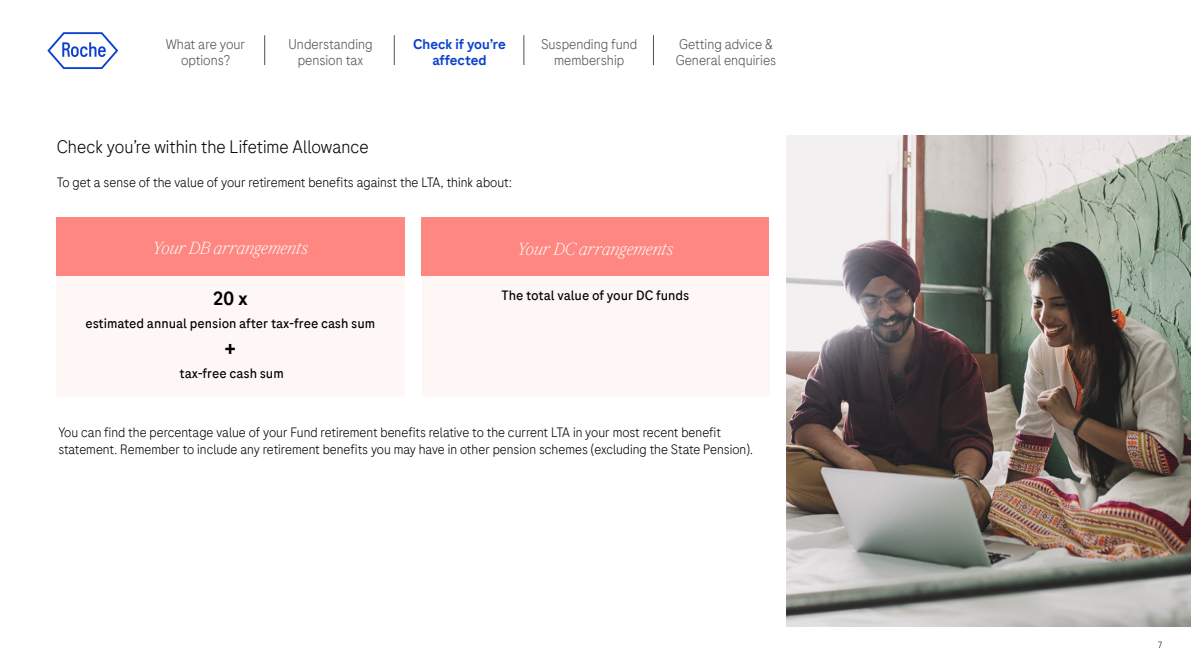
<style>
.page{position:relative;width:1191px;height:669px;background:#fff}
.page>*{position:absolute;margin:0;border:0;box-sizing:border-box;transform-origin:0 0}
.t1{font:500 22px "Roche Sans";color:#000}
.t2{font:500 19px "Roche Sans";color:#000}
.t3{font:300 18px "Roche Sans";color:#000}
.t4{font:italic 300 17px "Roche Serif";letter-spacing:-.01em;color:#fff}
.t5{font:300 14px/16px "Roche Sans";color:#544f4f;text-align:center}
.t6{font:500 14px/16px "Roche Sans";color:#0b41cd;text-align:center}
.t7{font:300 13.5px/17px "Roche Sans";color:#000}
.t8{font:13.5px "Roche Sans";color:#000}
.t9{font:300 9px "Roche Sans";color:#000}
</style>
<div class="page">
<div style="left:56px;top:275px;width:348px;height:121px;background:#fff7f5"></div>
<div style="left:421px;top:275px;width:348px;height:121px;background:#fff7f5"></div>
<svg style="left:47px;top:32px;width:71px;height:37px"></svg>
<div style="left:56px;top:217px;width:348px;height:58px;background:#ff8782"></div>
<div style="left:421px;top:218px;width:348px;height:58px;background:#ff8782"></div>
<img style="left:786px;top:135px;width:405px;height:491px">
<hr style="left:264px;top:35px;width:1px;height:30px;background:#544f4f">
<hr style="left:394px;top:35px;width:1px;height:30px;background:#544f4f">
<hr style="left:523px;top:35px;width:1px;height:30px;background:#544f4f">
<hr style="left:653px;top:35px;width:1px;height:30px;background:#544f4f">
<p class="t6" style="left:413px;top:36px;width:94px">Check if you’re affected</p>
<p class="t5" style="left:166px;top:36px;width:81px">What are your options?</p>
<p class="t5" style="left:288px;top:36px;width:86px">Understanding pension tax</p>
<p class="t5" style="left:541px;top:36px;width:98px">Suspending fund membership</p>
<h3 class="t3" style="left:57px;top:136px;width:314px">Check you’re within the Lifetime Allowance</h3>
<p class="t7" style="left:57px;top:174px;width:457px">To get a sense of the value of your retirement benefits against the LTA, think about:</p>
<p class="t5" style="left:675px;top:36px;width:102px;text-align:left">Getting advice &amp;<br>General enquiries</p>
<p class="t4" style="left:153px;top:238px;width:157px">Your DB arrangements</p>
<p class="t4" style="left:517px;top:238px;width:158px">Your DC arrangements</p>
<h2 class="t2" style="left:213px;top:287px;width:36px">20 x</h2>
<p class="t8" style="left:85px;top:315px;width:291px">estimated annual pension after tax-free cash sum</p>
<h1 class="t1" style="left:225px;top:334px;width:12px">+</h1>
<p class="t8" style="left:179px;top:365px;width:106px">tax-free cash sum</p>
<p class="t8" style="left:501px;top:287px;width:189px">The total value of your DC funds</p>
<p class="t7" style="left:58px;top:423px;width:696px">You can find the percentage value of your Fund retirement benefits relative to the current LTA in your most recent benefit statement. Remember to include any retirement benefits you may have in other pension schemes (excluding the State Pension).</p>
<p class="t9" style="left:1157px;top:639px;width:7px">7</p>
</div>
